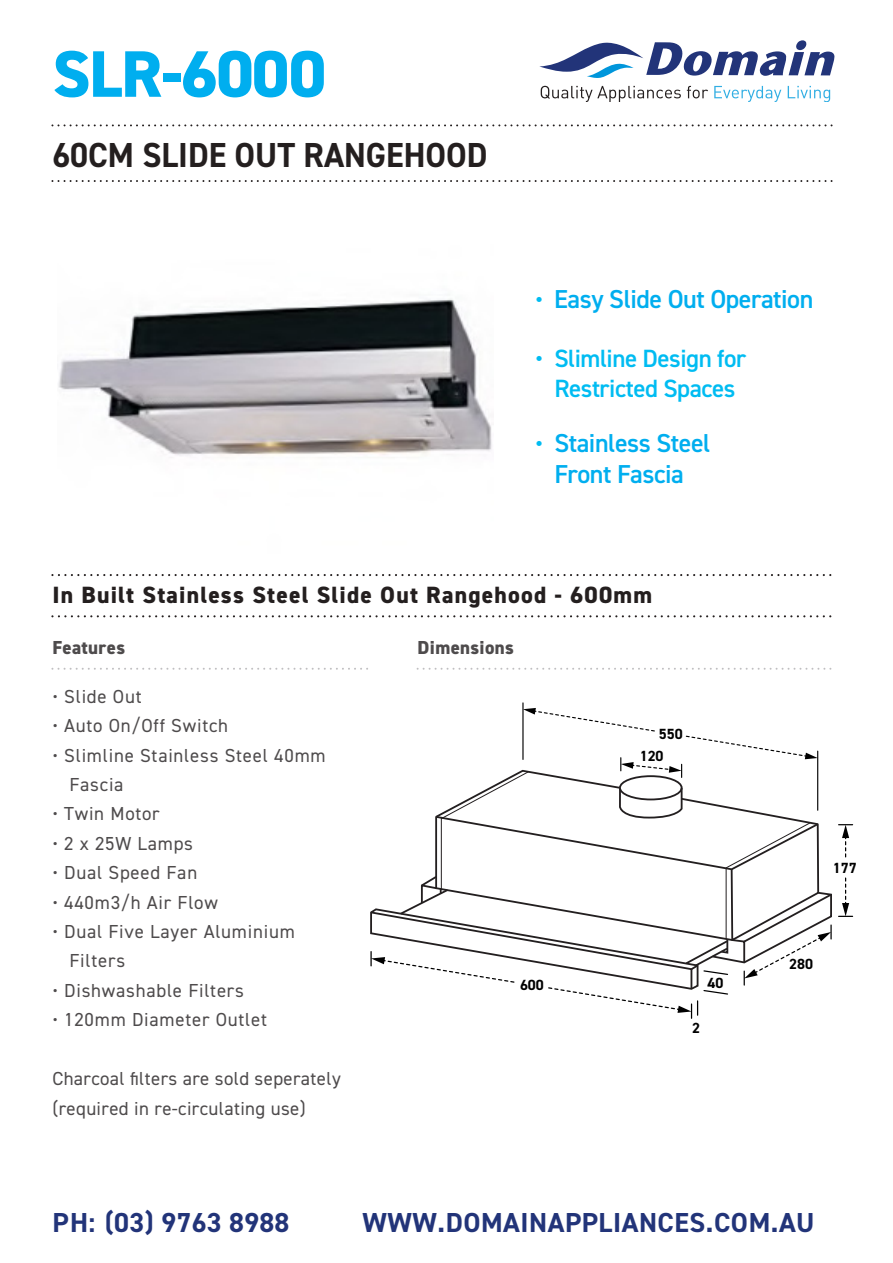
<style>
.page{position:relative;width:893px;height:1263px;background:#fff}
.page>*{position:absolute;margin:0;border:0;box-sizing:border-box;transform-origin:0 0}
.t1{font:800 65.85px "DIN2014";letter-spacing:-.02em;color:#00aeef}
.t2{font:700 34.8px "DIN2014";color:#241f1f;scale:.95 1}
.t3{font:700 27.6px "DIN2014";letter-spacing:.02em;color:#223479}
.t4{font:600 25.95px/31.2px "DIN2014";letter-spacing:-.02em;color:#00aeef;text-align:center}
.t5{font:600 25.05px/30px "DIN2014";letter-spacing:-.02em;color:#00bcf2;text-align:center}
.t6{font:800 23.55px "DIN2014";letter-spacing:.05em;color:#241f1f}
.t7{font:18.9px/29.4px "DIN2014";letter-spacing:.04em;color:#4e4b4c}
.t8{font:18.9px/29.4px "DIN2014";letter-spacing:.02em;color:#4e4b4c}
.t9{font:800 18.9px "DIN2014";letter-spacing:.02em;color:#4e4b4c}
.t10{font:700 14.7px/23px "DIN2014";color:#000}
.s1{font-size:25.05px;color:#00bcf2}
</style>
<div class="page">
<img style="left:58px;top:299px;width:434px;height:278px">
<svg style="left:52px;top:180px;width:781px;height:2px"></svg>
<svg style="left:52px;top:124px;width:781px;height:2px"></svg>
<svg style="left:52px;top:668px;width:316px;height:2px"></svg>
<svg style="left:52px;top:574px;width:780px;height:2px"></svg>
<svg style="left:52px;top:615px;width:780px;height:2px"></svg>
<svg style="left:418px;top:668px;width:414px;height:2px"></svg>
<svg style="left:539px;top:40px;width:296px;height:38px"></svg>
<svg style="left:541px;top:86px;width:140px;height:15px"></svg>
<svg style="left:687px;top:86px;width:21px;height:12px"></svg>
<svg style="left:714px;top:86px;width:67px;height:15px"></svg>
<svg style="left:788px;top:86px;width:42px;height:15px"></svg>
<hr style="left:522px;top:703px;width:2px;height:56px;background:#000">
<svg style="left:370px;top:708px;width:483px;height:310px"></svg>
<h1 class="t1" style="left:52px;top:30px;width:275px">SLR-6000</h1>
<h2 class="t2" style="left:52px;top:132px;width:460px">60CM SLIDE OUT RANGEHOOD</h2>
<h3 class="t4" style="left:536px;top:283px;width:279px"><span class="s1">•</span> Easy Slide Out Operation</h3>
<h3 class="t5" style="left:536px;top:343px;width:212px">• Slimline Design for<br>Restricted Spaces</h3>
<h3 class="t4" style="left:536px;top:427px;width:176px"><span class="s1">•</span> Stainless Steel<br>Front Fascia</h3>
<p class="t6" style="left:52px;top:580px;width:601px">In Built Stainless Steel Slide Out Rangehood - 600mm</p>
<p class="t9" style="left:52px;top:635px;width:74px">Features</p>
<p class="t7" style="left:52px;top:681px;width:91px">• Slide Out</p>
<p class="t7" style="left:52px;top:711px;width:177px">• Auto On/Off Switch</p>
<p class="t7" style="left:70px;top:740px;width:258px;text-indent:-17px">• Slimline Stainless Steel 40mm<br>Fascia</p>
<p class="t7" style="left:52px;top:799px;width:109px">• Twin Motor</p>
<p class="t7" style="left:52px;top:828px;width:142px">• 2 x 25W Lamps</p>
<p class="t7" style="left:52px;top:858px;width:146px">• Dual Speed Fan</p>
<p class="t7" style="left:52px;top:887px;width:167px">• 440m3/h Air Flow</p>
<p class="t7" style="left:70px;top:916px;width:227px;text-indent:-17px">• Dual Five Layer Aluminium<br>Filters</p>
<p class="t7" style="left:52px;top:975px;width:193px">• Dishwashable Filters</p>
<p class="t7" style="left:52px;top:1005px;width:216px">• 120mm Diameter Outlet</p>
<p class="t9" style="left:418px;top:635px;width:98px">Dimensions</p>
<p class="t10" style="left:520px;top:973px;width:25px">600</p>
<p class="t10" style="left:640px;top:722px;width:45px;text-indent:19px">550<br>120</p>
<p class="t10" style="left:707px;top:971px;width:17px">40</p>
<p class="t10" style="left:692px;top:1016px;width:9px">2</p>
<p class="t8" style="left:52px;top:1063px;width:290px">Charcoal filters are sold seperately (required in re-circulating use)</p>
<p class="t10" style="left:833px;top:856px;width:25px">177</p>
<p class="t10" style="left:789px;top:953px;width:25px">280</p>
<h3 class="t3" style="left:53px;top:1204px;width:238px">PH: (03) 9763 8988</h3>
<h3 class="t3" style="left:362px;top:1204px;width:454px">WWW.DOMAINAPPLIANCES.COM.AU</h3>
</div>
